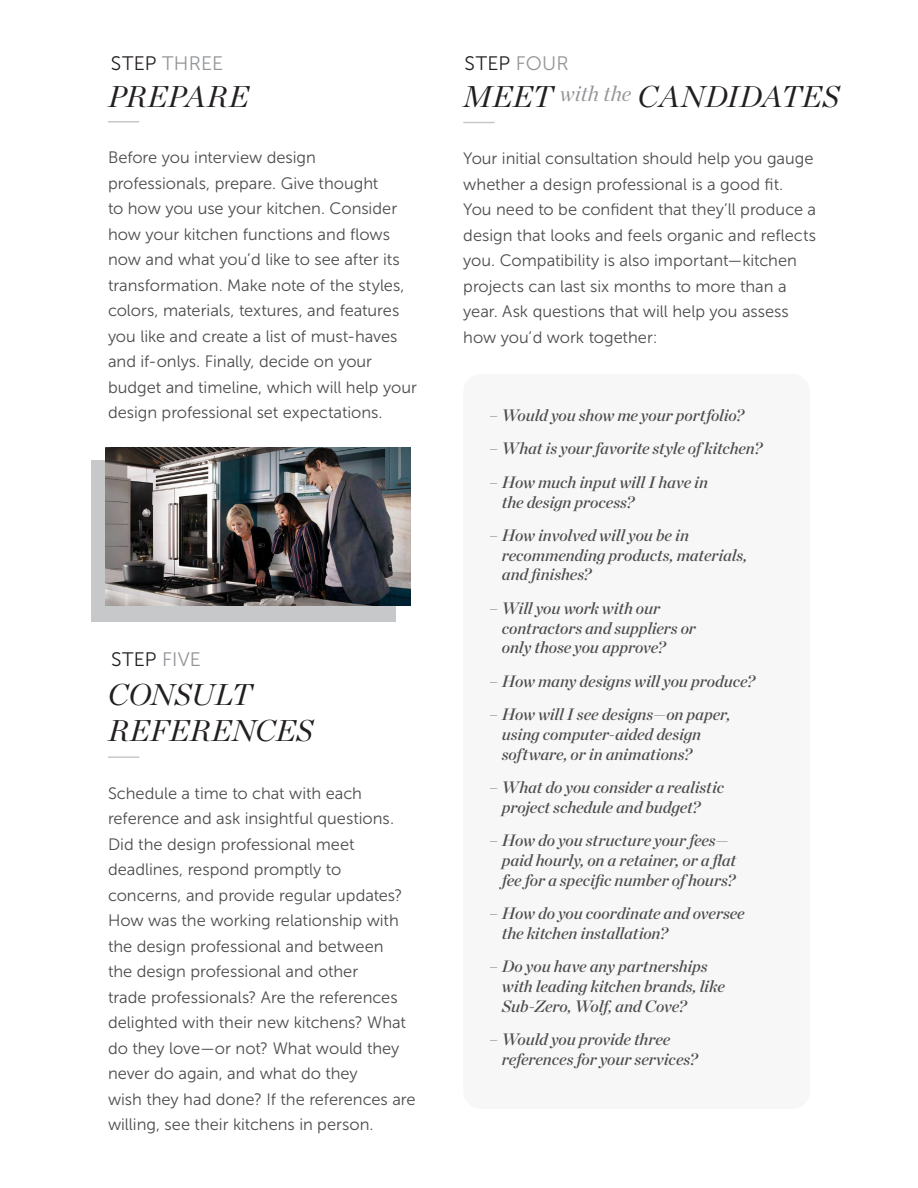
<style>
.page{position:relative;width:918px;height:1188px;background:#fff}
.page>*{position:absolute;margin:0;border:0;box-sizing:border-box;transform-origin:0 0}
.szg_b1_chronicle{font:italic 30px/36px "Chronicle Display";letter-spacing:.005em;color:#231f20}
.szg_b1_chronicle-2{font:italic 30px "Chronicle Display";letter-spacing:.025em;color:#231f20}
.szg_b1_chronicle-3{font:19.5px "Museo Sans 300";letter-spacing:.01em;color:#231f20}
.szg_b1_chronicle-4{font:19.5px "Museo Sans 300";letter-spacing:.01em;color:#939598}
.szg_b1_chronicle-5{font:16.5px/25.5px "Museo Sans 300";color:#4b4c4d}
.t1{font:italic 16.5px/19.8px "Chronicle Display Semi";letter-spacing:-.005em;color:#4b4c4d}
.s1{color:#231f20}
.s2{color:#939598}
</style>
<div class="page">
<div style="left:463px;top:374px;width:347px;height:735px;background:#f7f7f8;border-radius:18px"></div>
<hr style="left:108px;top:121px;width:31px;height:2px;background:#c7c8ca">
<hr style="left:463px;top:122px;width:32px;height:1px;background:#c7c8ca">
<hr style="left:108px;top:756px;width:31px;height:2px;background:#c7c8ca">
<div style="left:91px;top:460px;width:304px;height:162px;background:#c7c8ca"></div>
<img style="left:106px;top:448px;width:304px;height:157px">
<p class="szg_b1_chronicle-4" style="left:111px;top:53px;width:114px"><span class="s1">STEP</span> THREE</p>
<p class="szg_b1_chronicle-3" style="left:465px;top:53px;width:106px">STEP <span class="s2">FOUR</span></p>
<p class="szg_b1_chronicle-2" style="left:108px;top:73px;width:142px">PREPARE</p>
<p class="szg_b1_chronicle" style="left:463px;top:76px;width:377px">MEET <sup>with</sup> <sup>the</sup> CANDIDATES</p>
<p class="szg_b1_chronicle-5" style="left:108px;top:145px;width:310px">Before you interview design professionals, prepare. Give thought<br>to how you use your kitchen. Consider how your kitchen functions and flows now and what you’d like to see after its transformation. Make note of the styles, colors, materials, textures, and features you like and create a list of must-haves and if-onlys. Finally, decide on your budget and timeline, which will help your design professional set expectations.</p>
<p class="szg_b1_chronicle-5" style="left:463px;top:146px;width:354px">Your initial consultation should help you gauge whether a design professional is a good fit.<br>You need to be confident that they’ll produce a design that looks and feels organic and reflects you. Compatibility is also important—kitchen projects can last six months to more than a year. Ask questions that will help you assess how you’d work together:</p>
<p class="t1" style="left:489px;top:404px;width:256px">– Would you show me your portfolio?</p>
<p class="t1" style="left:489px;top:437px;width:275px">– What is your favorite style of kitchen?</p>
<p class="t1" style="left:502px;top:471px;width:208px;text-indent:-13px">– How much input will I have in the design process?</p>
<p class="t1" style="left:502px;top:524px;width:247px;text-indent:-13px">– How involved will you be in recommending products, materials, and finishes?</p>
<p class="t1" style="left:502px;top:597px;width:196px;text-indent:-13px">– Will you work with our contractors and suppliers or only those you approve?</p>
<p class="t1" style="left:489px;top:670px;width:267px">– How many designs will you produce?</p>
<p class="t1" style="left:502px;top:703px;width:230px;text-indent:-13px">– How will I see designs—on paper, using computer-aided design software, or in animations?</p>
<p class="t1" style="left:502px;top:776px;width:224px;text-indent:-13px">– What do you consider a realistic project schedule and budget?</p>
<p class="t1" style="left:502px;top:829px;width:236px;text-indent:-13px">– How do you structure your fees— paid hourly, on a retainer, or a flat fee for a specific number of hours?</p>
<p class="t1" style="left:502px;top:902px;width:244px;text-indent:-13px">– How do you coordinate and oversee the kitchen installation?</p>
<p class="t1" style="left:502px;top:955px;width:224px;text-indent:-13px">– Do you have any partnerships with leading kitchen brands, like<br>Sub-Zero, Wolf, and Cove?</p>
<p class="t1" style="left:502px;top:1028px;width:197px;text-indent:-13px">– Would you provide three references for your services?</p>
<p class="szg_b1_chronicle-3" style="left:111px;top:649px;width:92px">STEP <span class="s2">FIVE</span></p>
<p class="szg_b1_chronicle" style="left:108px;top:675px;width:206px">CONSULT<br>REFERENCES</p>
<p class="szg_b1_chronicle-5" style="left:108px;top:781px;width:309px">Schedule a time to chat with each reference and ask insightful questions.<br>Did the design professional meet deadlines, respond promptly to concerns, and provide regular updates?<br>How was the working relationship with the design professional and between<br>the design professional and other<br>trade professionals? Are the references delighted with their new kitchens? What do they love—or not? What would they never do again, and what do they<br>wish they had done? If the references are willing, see their kitchens in person.</p>
</div>
